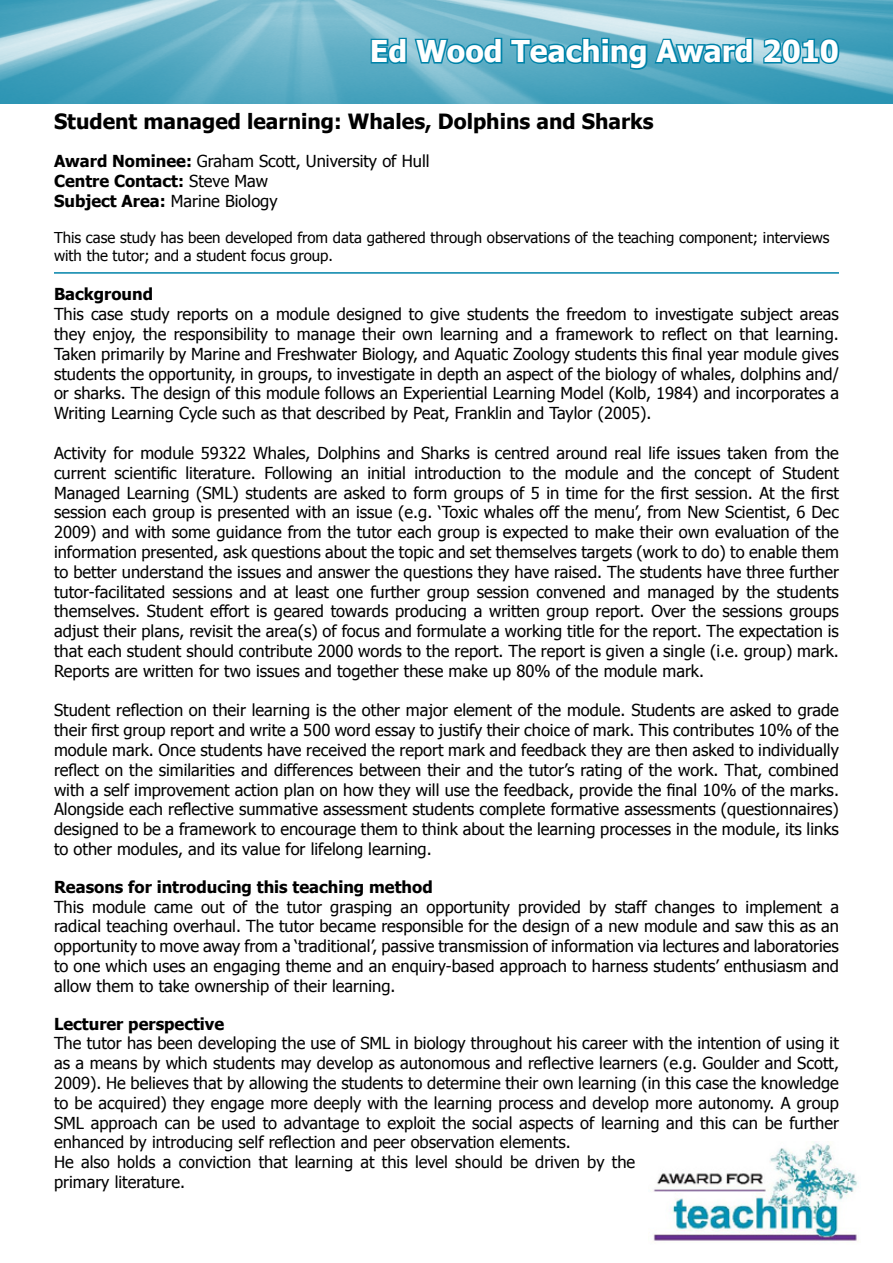
<style>
.page{position:relative;width:893px;height:1263px;background:#fff}
.page>*{position:absolute;margin:0;border:0;box-sizing:border-box;transform-origin:0 0}
.t1{font:700 30px "Tahoma";color:#fff}
.t2{font:700 21px "Tahoma";color:#000}
.t3{font:16.5px/19.8px "Tahoma";color:#000;text-align:justify}
.t4{font:700 16.5px "Tahoma";color:#000}
.t5{font:15px/18px "Tahoma";color:#000}
.s1{font-weight:700}
</style>
<div class="page">
<img style="left:0;top:0;width:893px;height:103px">
<img style="left:653px;top:1142px;width:205px;height:99px">
<hr style="left:54px;top:272px;width:785px;height:2px;background:#0083a9">
<svg style="left:369px;top:36px;width:386px;height:36px;background:#44a2bd"></svg>
<svg style="left:762px;top:36px;width:79px;height:30px;background:#45a3be"></svg>
<h1 class="t1" style="left:370px;top:30px;width:471px">Ed Wood Teaching Award 2010</h1>
<p class="t2" style="left:54px;top:107px;width:601px">Student managed learning: Whales, Dolphins and Sharks</p>
<p class="t3" style="left:54px;top:151px;width:377px;text-align:left"><span class="s1">Award Nominee:</span> Graham Scott, University of Hull<br><span class="s1">Centre Contact:</span> Steve Maw<br><span class="s1">Subject Area:</span> Marine Biology</p>
<p class="t5" style="left:54px;top:228px;width:777px">This case study has been developed from data gathered through observations of the teaching component; interviews with the tutor; and a student focus group.</p>
<p class="t4" style="left:54px;top:283px;width:101px">Background</p>
<p class="t3" style="left:54px;top:304px;width:786px">This case study reports on a module designed to give students the freedom to investigate subject areas they enjoy, the responsibility to manage their own learning and a framework to reflect on that learning.<br>Taken primarily by Marine and Freshwater Biology, and Aquatic Zoology students this final year module gives students the opportunity, in groups, to investigate in depth an aspect of the biology of whales, dolphins and/ or sharks. The design of this module follows an Experiential Learning Model (Kolb, 1984) and incorporates a Writing Learning Cycle such as that described by Peat, Franklin and Taylor (2005).</p>
<p class="t3" style="left:54px;top:442px;width:786px">Activity for module 59322 Whales, Dolphins and Sharks is centred around real life issues taken from the current scientific literature. Following an initial introduction to the module and the concept of Student Managed Learning (SML) students are asked to form groups of 5 in time for the first session. At the first session each group is presented with an issue (e.g. ‘Toxic whales off the menu’, from New Scientist, 6 Dec 2009) and with some guidance from the tutor each group is expected to make their own evaluation of the information presented, ask questions about the topic and set themselves targets (work to do) to enable them to better understand the issues and answer the questions they have raised. The students have three further tutor-facilitated sessions and at least one further group session convened and managed by the students themselves. Student effort is geared towards producing a written group report. Over the sessions groups adjust their plans, revisit the area(s) of focus and formulate a working title for the report. The expectation is that each student should contribute 2000 words to the report. The report is given a single (i.e. group) mark.<br>Reports are written for two issues and together these make up 80% of the module mark.</p>
<p class="t3" style="left:54px;top:700px;width:786px">Student reflection on their learning is the other major element of the module. Students are asked to grade their first group report and write a 500 word essay to justify their choice of mark. This contributes 10% of the module mark. Once students have received the report mark and feedback they are then asked to individually reflect on the similarities and differences between their and the tutor’s rating of the work. That, combined with a self improvement action plan on how they will use the feedback, provide the final 10% of the marks.<br>Alongside each reflective summative assessment students complete formative assessments (questionnaires) designed to be a framework to encourage them to think about the learning processes in the module, its links to other modules, and its value for lifelong learning.</p>
<p class="t4" style="left:54px;top:875px;width:380px">Reasons for introducing this teaching method</p>
<p class="t3" style="left:54px;top:896px;width:786px">This module came out of the tutor grasping an opportunity provided by staff changes to implement a radical teaching overhaul. The tutor became responsible for the design of a new module and saw this as an opportunity to move away from a ‘traditional’, passive transmission of information via lectures and laboratories to one which uses an engaging theme and an enquiry-based approach to harness students’ enthusiasm and allow them to take ownership of their learning.</p>
<p class="t4" style="left:54px;top:1012px;width:172px">Lecturer perspective</p>
<p class="t3" style="left:54px;top:1033px;width:786px;text-align:left">The tutor has been developing the use of SML in biology throughout his career with the intention of using it as a means by which students may develop as autonomous and reflective learners (e.g. Goulder and Scott, 2009). He believes that by allowing the students to determine their own learning (in this case the knowledge to be acquired) they engage more deeply with the learning process and develop more autonomy. A group SML approach can be used to advantage to exploit the social aspects of learning and this can be further enhanced by introducing self reflection and peer observation elements.<br>He also holds a conviction that learning at this level should be driven by the<br>primary literature.</p>
</div>
